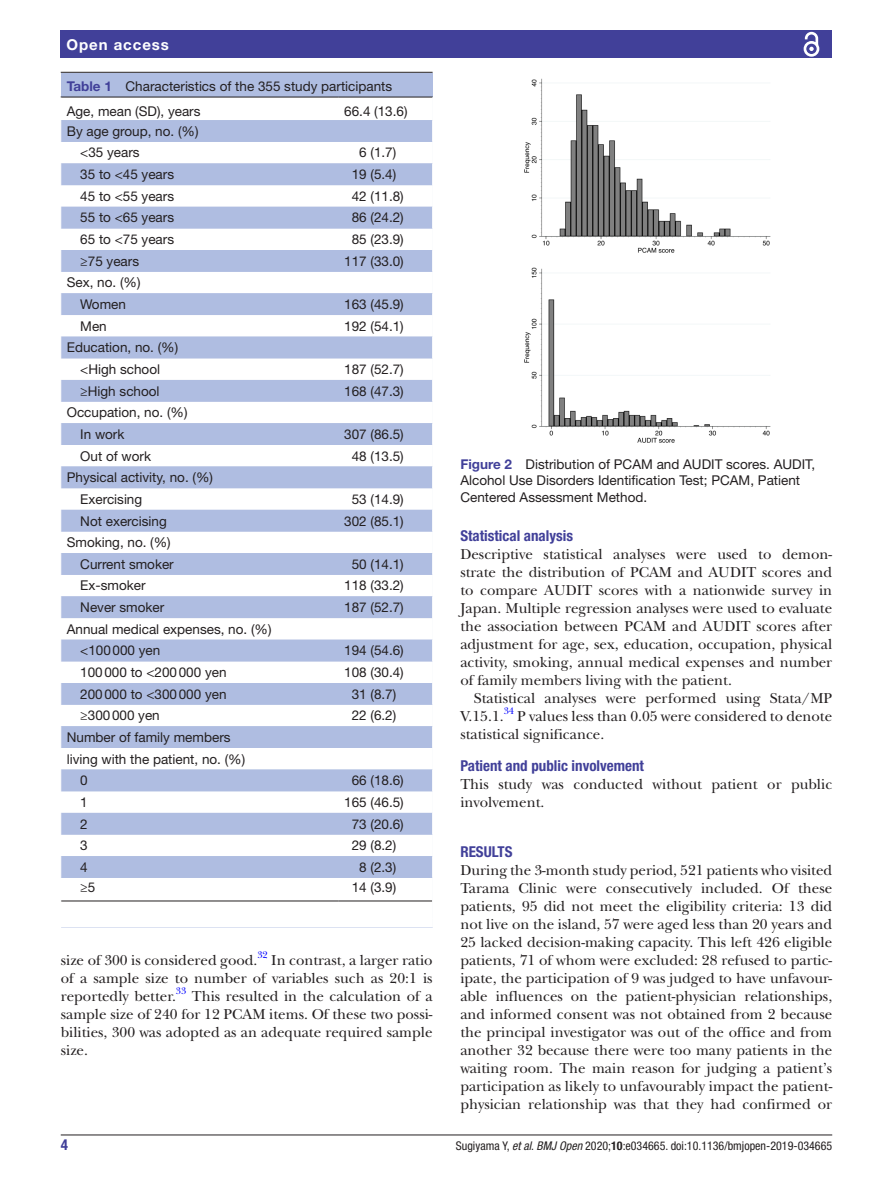
<style>
.page{position:relative;width:893px;height:1191px;background:#fff}
.page>*{position:absolute;margin:0;border:0;box-sizing:border-box;transform-origin:0 0}
.t1{font:15px/18px "New Baskerville";color:#231f20;text-align:justify}
.t2{font:700 condensed 15px "Helvetica Neue LT Std";color:#414099}
.t3{font:700 15px "Helvetica Neue LT Std";letter-spacing:.065em;color:#fff}
.t4{font:13.5px/21.6px "Helvetica Neue LT Std";color:#231f20}
.t5{font:condensed 12px "Helvetica Neue LT Std";color:#231f20}
.t6{font:9.9px "New Baskerville";color:#00f}
.s1{font-weight:700;color:#414099}
.s2{font-style:italic}
.s3{font-weight:700}
</style>
<div class="page">
<hr style="left:61px;top:1134px;width:771px;height:1px;background:#231f20">
<div style="left:61px;top:31px;width:771px;height:27px;background:#414099"></div>
<svg style="left:803px;top:31px;width:17px;height:26px"></svg>
<div style="left:61px;top:73px;width:372px;height:854px;background:#afbde1"></div>
<hr style="left:61px;top:72px;width:372px;height:1px;background:#231f20">
<div style="left:61px;top:98px;width:371px;height:829px;background:#fff"></div>
<svg style="left:61px;top:120px;width:371px;height:758px"></svg>
<hr style="left:61px;top:97px;width:277px;height:1px;background:#231f20">
<hr style="left:338px;top:97px;width:95px;height:1px;background:#231f20">
<hr style="left:338px;top:900px;width:94px;height:1px;background:#231f20">
<hr style="left:61px;top:900px;width:277px;height:1px;background:#231f20">
<svg style="left:432px;top:97px;width:1px;height:830px"></svg>
<hr style="left:67px;top:917px;width:366px;height:2px;background:#fff">
<img style="left:524px;top:78px;width:247px;height:365px">
<p class="t3" style="left:66px;top:35px;width:104px">Open access</p>
<p class="t4" style="left:67px;top:73px;width:327px;line-height:25px"><span class="s1">Table 1</span> Characteristics of the 355 study participants<br>Age, mean (SD), years</p>
<p class="t4" style="left:344px;top:100px;width:65px">66.4 (13.6)</p>
<p class="t4" style="left:80px;top:120px;width:120px;text-indent:-14px">By age group, no. (%) &lt;35 years</p>
<p class="t4" style="left:359px;top:142px;width:39px">6 (1.7)</p>
<p class="t4" style="left:80px;top:163px;width:95px">35 to &lt;45 years</p>
<p class="t4" style="left:352px;top:163px;width:46px">19 (5.4)</p>
<p class="t4" style="left:80px;top:185px;width:95px">45 to &lt;55 years</p>
<p class="t4" style="left:352px;top:185px;width:54px">42 (11.8)</p>
<p class="t4" style="left:80px;top:207px;width:95px">55 to &lt;65 years</p>
<p class="t4" style="left:352px;top:207px;width:54px">86 (24.2)</p>
<p class="t4" style="left:80px;top:228px;width:95px">65 to &lt;75 years</p>
<p class="t4" style="left:352px;top:228px;width:54px">85 (23.9)</p>
<p class="t4" style="left:80px;top:250px;width:60px">≥75 years</p>
<p class="t4" style="left:344px;top:250px;width:61px">117 (33.0)</p>
<p class="t4" style="left:67px;top:271px;width:75px;text-align:center">Sex, no. (%)<br>Women</p>
<p class="t4" style="left:344px;top:293px;width:61px">163 (45.9)</p>
<p class="t4" style="left:80px;top:315px;width:28px">Men</p>
<p class="t4" style="left:344px;top:315px;width:61px">192 (54.1)</p>
<p class="t4" style="left:67px;top:336px;width:113px;text-align:center">Education, no. (%) &lt;High school</p>
<p class="t4" style="left:344px;top:358px;width:61px">187 (52.7)</p>
<p class="t4" style="left:80px;top:380px;width:81px">≥High school</p>
<p class="t4" style="left:344px;top:380px;width:61px">168 (47.3)</p>
<p class="t4" style="left:80px;top:401px;width:109px;text-indent:-14px">Occupation, no. (%)<br>In work</p>
<p class="t4" style="left:344px;top:423px;width:61px">307 (86.5)</p>
<p class="t4" style="left:80px;top:445px;width:72px">Out of work</p>
<p class="t4" style="left:352px;top:445px;width:54px">48 (13.5)</p>
<p class="t4" style="left:80px;top:466px;width:134px;text-indent:-14px">Physical activity, no. (%)<br>Exercising</p>
<p class="t4" style="left:352px;top:488px;width:54px">53 (14.9)</p>
<p class="t4" style="left:80px;top:510px;width:88px">Not exercising</p>
<p class="t4" style="left:344px;top:510px;width:61px">302 (85.1)</p>
<p class="t4" style="left:67px;top:531px;width:109px;text-align:right">Smoking, no. (%)<br>Current smoker</p>
<p class="t4" style="left:352px;top:553px;width:54px">50 (14.1)</p>
<p class="t4" style="left:80px;top:574px;width:67px">Ex-smoker</p>
<p class="t4" style="left:344px;top:574px;width:61px">118 (33.2)</p>
<p class="t4" style="left:80px;top:596px;width:86px">Never smoker</p>
<p class="t4" style="left:344px;top:596px;width:61px">187 (52.7)</p>
<p class="t4" style="left:80px;top:618px;width:193px;text-indent:-14px">Annual medical expenses, no. (%) &lt;100000 yen</p>
<p class="t4" style="left:344px;top:639px;width:61px">194 (54.6)</p>
<p class="t4" style="left:80px;top:661px;width:148px">100000 to &lt;200000 yen</p>
<p class="t4" style="left:344px;top:661px;width:61px">108 (30.4)</p>
<p class="t4" style="left:80px;top:683px;width:148px">200000 to &lt;300000 yen</p>
<p class="t4" style="left:352px;top:683px;width:46px">31 (8.7)</p>
<p class="t4" style="left:80px;top:704px;width:81px">≥300000 yen</p>
<p class="t4" style="left:352px;top:704px;width:46px">22 (6.2)</p>
<p class="t4" style="left:67px;top:726px;width:165px">Number of family members</p>
<p class="t4" style="left:67px;top:748px;width:180px">living with the patient, no. (%)</p>
<p class="t4" style="left:80px;top:769px;width:9px">0</p>
<p class="t4" style="left:352px;top:769px;width:54px">66 (18.6)</p>
<p class="t4" style="left:80px;top:791px;width:9px">1</p>
<p class="t4" style="left:344px;top:791px;width:61px">165 (46.5)</p>
<p class="t4" style="left:80px;top:813px;width:9px">2</p>
<p class="t4" style="left:352px;top:813px;width:54px">73 (20.6)</p>
<p class="t4" style="left:80px;top:834px;width:9px">3</p>
<p class="t4" style="left:352px;top:834px;width:46px">29 (8.2)</p>
<p class="t4" style="left:80px;top:856px;width:9px">4</p>
<p class="t4" style="left:359px;top:856px;width:39px">8 (2.3)</p>
<p class="t4" style="left:80px;top:876px;width:17px">≥5</p>
<p class="t4" style="left:352px;top:876px;width:46px">14 (3.9)</p>
<p class="t1" style="left:61px;top:951px;width:198px">size of 300 is considered good.</p>
<p class="t6" style="left:257px;top:949px;width:12px">32</p>
<p class="t1" style="left:61px;top:951px;width:373px;text-indent:210px">In contrast, a larger ratio of a sample size to number of variables such as 20:1 is reportedly better.<sup>33</sup> This resulted in the calculation of a sample size of 240 for 12 PCAM items. Of these two possi&shy;bilities, 300 was adopted as an adequate required sample size.</p>
<p class="t4" style="left:460px;top:456px;width:356px;line-height:16.2px"><span class="s1">Figure 2</span> Distribution of PCAM and AUDIT scores. AUDIT,<br>Alcohol Use Disorders Identification Test; PCAM, Patient<br>Centered Assessment Method.</p>
<p class="t2" style="left:460px;top:526px;width:114px">Statistical analysis</p>
<p class="t1" style="left:460px;top:545px;width:373px">Descriptive statistical analyses were used to demon&shy;strate the distribution of PCAM and AUDIT scores and to compare AUDIT scores with a nationwide survey in Japan. Multiple regression analyses were used to evaluate the association between PCAM and AUDIT scores after adjustment for age, sex, education, occupation, physical activity, smoking, annual medical expenses and number of family members living with the patient.</p>
<p class="t1" style="left:460px;top:689px;width:373px;text-indent:14px">Statistical analyses were performed using Stata/MP<br>V.15.1.</p>
<p class="t6" style="left:504px;top:705px;width:12px">34</p>
<p class="t1" style="left:460px;top:707px;width:373px;text-indent:57px">P values less than 0.05 were considered to denote statistical significance.</p>
<p class="t2" style="left:460px;top:756px;width:185px">Patient and public involvement</p>
<p class="t1" style="left:460px;top:775px;width:373px">This study was conducted without patient or public involvement.</p>
<p class="t2" style="left:460px;top:843px;width:54px">RESULTS</p>
<p class="t1" style="left:460px;top:861px;width:373px">During the 3-month study period, 521 patients who visited Tarama Clinic were consecutively included. Of these patients, 95 did not meet the eligibility criteria: 13 did not live on the island, 57 were aged less than 20 years and 25 lacked decision-making capacity. This left 426 eligible patients, 71 of whom were excluded: 28 refused to partic&shy;ipate, the participation of 9 was judged to have unfavour&shy;able influences on the patient-physician relationships, and informed consent was not obtained from 2 because the principal investigator was out of the office and from another 32 because there were too many patients in the waiting room. The main reason for judging a patient’s participation as likely to unfavourably impact the patient&shy;physician relationship was that they had confirmed or</p>
<p class="t2" style="left:61px;top:1135px;width:9px">4</p>
<p class="t5" style="left:456px;top:1138px;width:378px">Sugiyama Y, <span class="s2">et al</span>. <span class="s2">BMJ Open</span> 2020;<span class="s3">10</span>:e034665. doi:10.1136/bmjopen-2019-034665</p>
</div>
